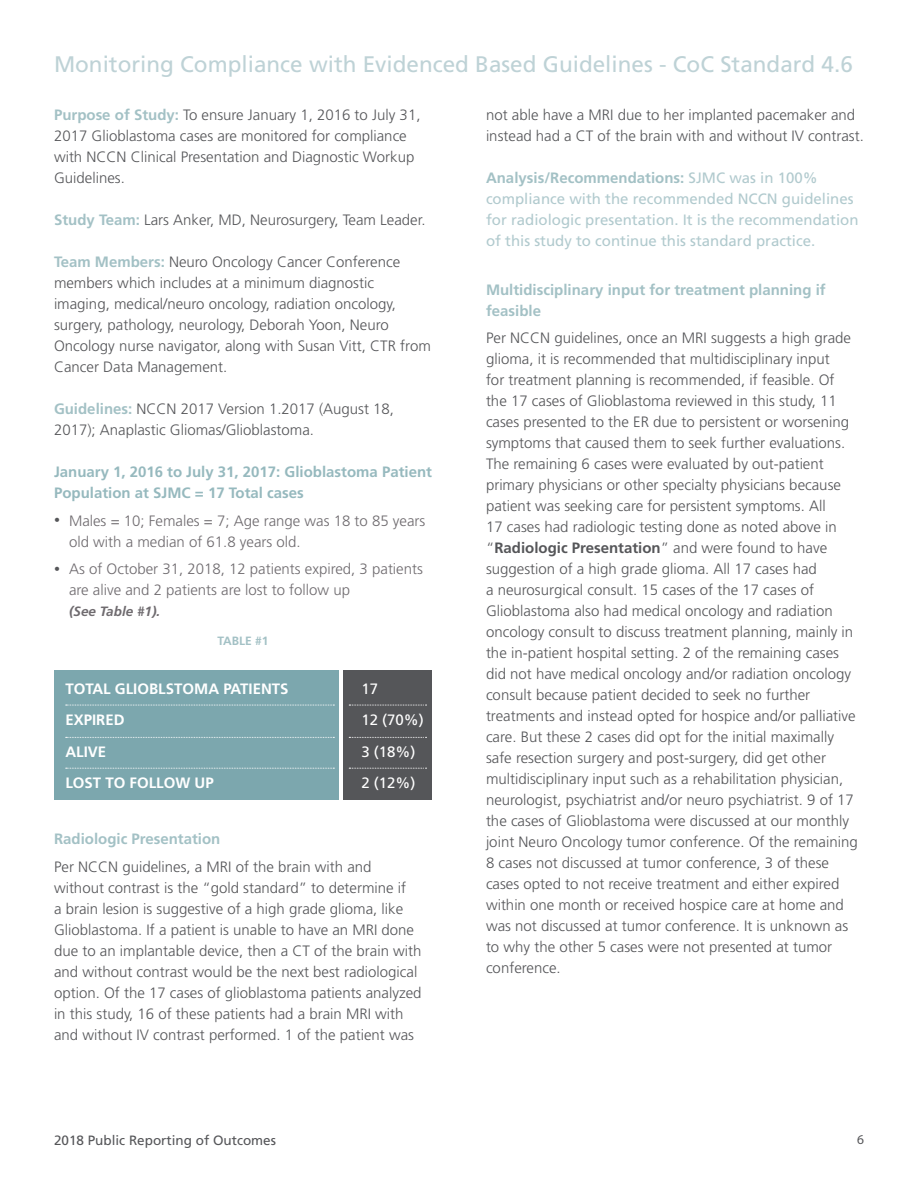
<style>
.page{position:relative;width:918px;height:1188px;background:#fff}
.page>*{position:absolute;margin:0;border:0;box-sizing:border-box;transform-origin:0 0}
.Subhead{font:22.5px "Frutiger";color:#bed2d6}
.t1{font:300 15px/21px "Frutiger";color:#555659}
.t2{font:15px/21px "Frutiger";color:#b1cace}
.t3{font:300 15px/21px "Frutiger";color:#6f6b6f}
.t4{font:700 15px/21px "Frutiger";color:#96b9be}
.t5{font:700 15px/21px "Frutiger";color:#a3c1c5}
.Subhead-2{font:700 15px "Frutiger";color:#fff}
.Subhead-3{font:15px "Frutiger";color:#fff}
.Subhead-4{font:13.5px "Frutiger";color:#555659}
.t6{font:italic 700 13.5px "Frutiger";color:#6f6b6f}
.t7{font:13.5px "Myriad Pro";color:#555659}
.t8{font:700 12px "Frutiger";color:#a3c1c5}
.s1{font-weight:700;color:#a3c1c5}
.s2{font-size:12px;color:#555659}
.s3{font-weight:700}
</style>
<div class="page">
<div style="left:54px;top:671px;width:285px;height:129px;background:#7ca7ae"></div>
<div style="left:344px;top:671px;width:88px;height:129px;background:#555659"></div>
<svg style="left:66px;top:705px;width:268px;height:1px"></svg>
<svg style="left:66px;top:737px;width:268px;height:1px"></svg>
<svg style="left:66px;top:768px;width:268px;height:1px"></svg>
<svg style="left:349px;top:705px;width:78px;height:1px"></svg>
<svg style="left:349px;top:737px;width:78px;height:1px"></svg>
<svg style="left:349px;top:768px;width:78px;height:1px"></svg>
<p class="Subhead" style="left:54px;top:50px;width:800px">Monitoring Compliance with Evidenced Based Guidelines - CoC Standard 4.6</p>
<p class="t1" style="left:54px;top:104px;width:368px"><span class="s1">Purpose of Study:</span> To ensure January 1, 2016 to July 31, 2017 Glioblastoma cases are monitored for compliance with NCCN Clinical Presentation and Diagnostic Workup Guidelines.</p>
<p class="t1" style="left:54px;top:209px;width:373px"><span class="s1">Study Team:</span> Lars Anker, MD, Neurosurgery, Team Leader.</p>
<p class="t1" style="left:54px;top:251px;width:378px"><span class="s1">Team Members:</span> Neuro Oncology Cancer Conference members which includes at a minimum diagnostic imaging, medical/neuro oncology, radiation oncology, surgery, pathology, neurology, Deborah Yoon, Neuro Oncology nurse navigator, along with Susan Vitt, CTR from Cancer Data Management.</p>
<p class="t1" style="left:54px;top:398px;width:342px"><span class="s1">Guidelines:</span> NCCN 2017 Version 1.2017 (August 18,<br>2017); Anaplastic Gliomas/Glioblastoma.</p>
<p class="t4" style="left:54px;top:461px;width:380px">January 1, 2016 to July 31, 2017: Glioblastoma Patient<br>Population at SJMC = 17 Total cases</p>
<p class="t3" style="left:69px;top:510px;width:358px;text-indent:-15px"><span class="s2">•</span> Males = 10; Females = 7; Age range was 18 to 85 years old with a median of 61.8 years old.</p>
<p class="t3" style="left:69px;top:559px;width:355px;text-indent:-15px"><span class="s2">•</span> As of October 31, 2018, 12 patients expired, 3 patients are alive and 2 patients are lost to follow up</p>
<p class="t6" style="left:69px;top:604px;width:93px">(See Table #1).</p>
<p class="t8" style="left:217px;top:634px;width:53px">TABLE #1</p>
<p class="Subhead-2" style="left:65px;top:680px;width:225px">TOTAL GLIOBLSTOMA PATIENTS</p>
<p class="Subhead-2" style="left:65px;top:711px;width:61px">EXPIRED</p>
<p class="Subhead-2" style="left:65px;top:743px;width:42px">ALIVE</p>
<p class="Subhead-2" style="left:65px;top:774px;width:150px">LOST TO FOLLOW UP</p>
<p class="Subhead-3" style="left:361px;top:680px;width:18px">17</p>
<p class="Subhead-3" style="left:361px;top:711px;width:64px">12 (70%)</p>
<p class="Subhead-3" style="left:361px;top:743px;width:56px">3 (18%)</p>
<p class="Subhead-3" style="left:361px;top:774px;width:56px">2 (12%)</p>
<p class="t5" style="left:54px;top:829px;width:168px">Radiologic Presentation</p>
<p class="t1" style="left:54px;top:856px;width:369px">Per NCCN guidelines, a MRI of the brain with and without contrast is the “gold standard” to determine if<br>a brain lesion is suggestive of a high grade glioma, like Glioblastoma. If a patient is unable to have an MRI done due to an implantable device, then a CT of the brain with and without contrast would be the next best radiological option. Of the 17 cases of glioblastoma patients analyzed in this study, 16 of these patients had a brain MRI with and without IV contrast performed. 1 of the patient was</p>
<p class="t1" style="left:486px;top:104px;width:379px">not able have a MRI due to her implanted pacemaker and instead had a CT of the brain with and without IV contrast.</p>
<p class="t2" style="left:486px;top:167px;width:374px"><span class="s1">Analysis/Recommendations:</span> SJMC was in 100% compliance with the recommended NCCN guidelines for radiologic presentation. It is the recommendation of this study to continue this standard practice.</p>
<p class="t5" style="left:486px;top:279px;width:341px">Multidisciplinary input for treatment planning if feasible</p>
<p class="t1" style="left:486px;top:328px;width:373px">Per NCCN guidelines, once an MRI suggests a high grade glioma, it is recommended that multidisciplinary input<br>for treatment planning is recommended, if feasible. Of the 17 cases of Glioblastoma reviewed in this study, 11 cases presented to the ER due to persistent or worsening symptoms that caused them to seek further evaluations.<br>The remaining 6 cases were evaluated by out-patient primary physicians or other specialty physicians because patient was seeking care for persistent symptoms. All<br>17 cases had radiologic testing done as noted above in “<span class="s3">Radiologic Presentation</span>” and were found to have suggestion of a high grade glioma. All 17 cases had<br>a neurosurgical consult. 15 cases of the 17 cases of Glioblastoma also had medical oncology and radiation oncology consult to discuss treatment planning, mainly in the in-patient hospital setting. 2 of the remaining cases did not have medical oncology and/or radiation oncology consult because patient decided to seek no further treatments and instead opted for hospice and/or palliative care. But these 2 cases did opt for the initial maximally safe resection surgery and post-surgery, did get other multidisciplinary input such as a rehabilitation physician, neurologist, psychiatrist and/or neuro psychiatrist. 9 of 17 the cases of Glioblastoma were discussed at our monthly joint Neuro Oncology tumor conference. Of the remaining 8 cases not discussed at tumor conference, 3 of these cases opted to not receive treatment and either expired within one month or received hospice care at home and was not discussed at tumor conference. It is unknown as to why the other 5 cases were not presented at tumor conference.</p>
<p class="Subhead-4" style="left:54px;top:1132px;width:224px">2018 Public Reporting of Outcomes</p>
<p class="t7" style="left:857px;top:1132px;width:8px">6</p>
</div>
